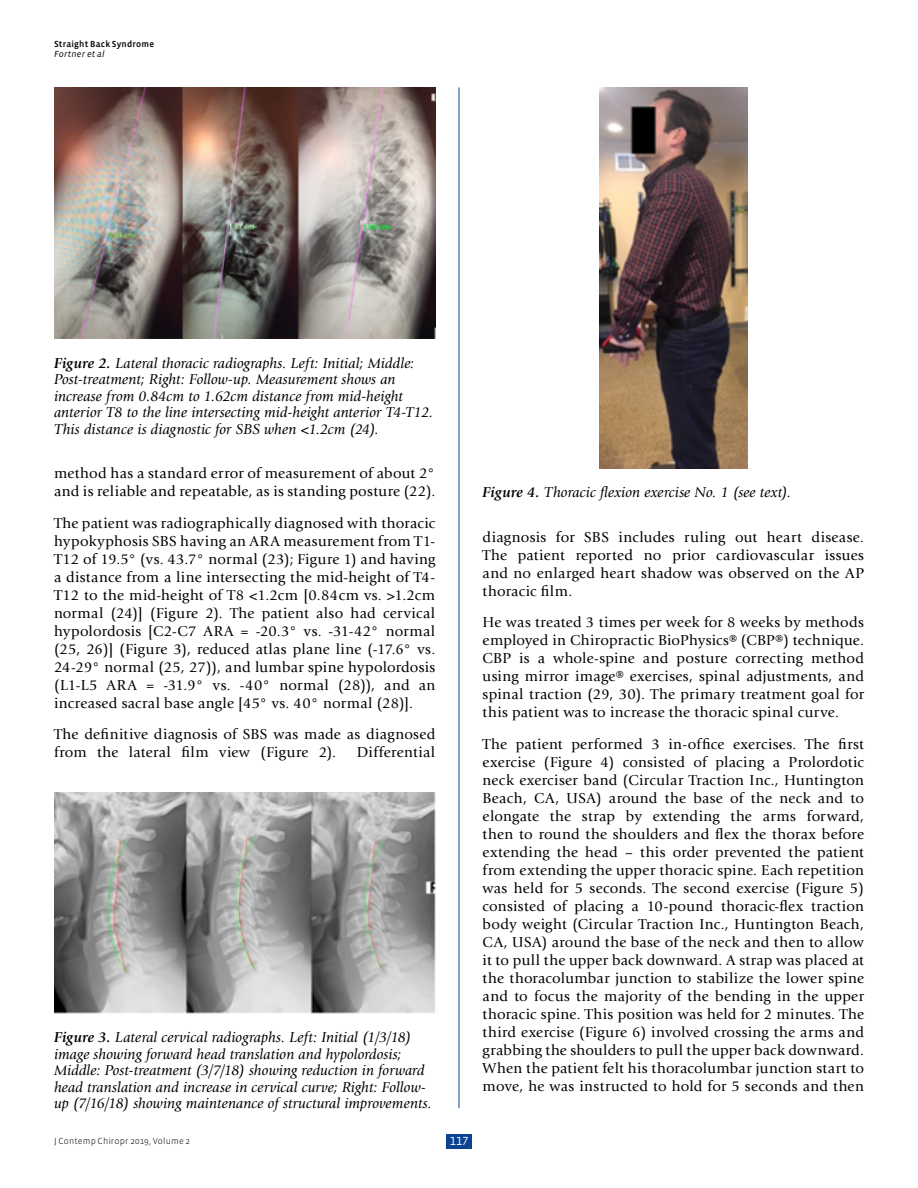
<style>
.page{position:relative;width:918px;height:1188px;background:#fff}
.page>*{position:absolute;margin:0;border:0;box-sizing:border-box;transform-origin:0 0}
.t1{font:15px/18px "Giovanni Std";letter-spacing:.02em;color:#000;text-align:justify}
.t2{font:italic 15px/16.5px "Giovanni Std";letter-spacing:.005em;color:#000}
.t3{font:12px "Vista Sans OT";color:#fff}
.t4{font:300 9px "Vista Sans OT";letter-spacing:.02em;color:#000}
.t5{font:500 9px "Vista Sans OT";letter-spacing:.02em;color:#000}
.t6{font:italic 9px "Vista Sans OT";letter-spacing:.025em;color:#000}
.s1{font-weight:700}
</style>
<div class="page">
<hr style="left:459px;top:87px;width:1px;height:1021px;background:#0b4393">
<div style="left:447px;top:1134px;width:25px;height:14px;background:#0b4393"></div>
<img style="left:54px;top:87px;width:381px;height:252px">
<img style="left:54px;top:793px;width:381px;height:220px">
<img style="left:599px;top:87px;width:149px;height:381px">
<p class="t5" style="left:54px;top:39px;width:102px">Straight Back Syndrome</p>
<p class="t6" style="left:54px;top:49px;width:52px">Fortner et al</p>
<p class="t2" style="left:54px;top:355px;width:381px"><span class="s1">Figure 2.</span> Lateral thoracic radiographs. Left: Initial; Middle:<br>Post-treatment; Right: Follow-up. Measurement shows an increase from 0.84cm to 1.62cm distance from mid-height anterior T8 to the line intersecting mid-height anterior T4-T12.<br>This distance is diagnostic for SBS when &lt;1.2cm (24).</p>
<p class="t1" style="left:54px;top:465px;width:383px">method has a standard error of measurement of about 2° and is reliable and repeatable, as is standing posture (22).</p>
<p class="t1" style="left:54px;top:514px;width:383px">The patient was radiographically diagnosed with thoracic hypokyphosis SBS having an ARA measurement from T1- T12 of 19.5° (vs. 43.7° normal (23); Figure 1) and having a distance from a line intersecting the mid-height of T4- T12 to the mid-height of T8 &lt;1.2cm [0.84cm vs. &gt;1.2cm normal (24)] (Figure 2). The patient also had cervical hypolordosis [C2-C7 ARA = -20.3° vs. -31-42° normal (25, 26)] (Figure 3), reduced atlas plane line (-17.6° vs.<br>24-29° normal (25, 27)), and lumbar spine hypolordosis (L1-L5 ARA = -31.9° vs. -40° normal (28)), and an increased sacral base angle [45° vs. 40° normal (28)].</p>
<p class="t1" style="left:54px;top:726px;width:383px">The definitive diagnosis of SBS was made as diagnosed from the lateral film view (Figure 2).</p>
<p class="t1" style="left:357px;top:744px;width:80px">Differential</p>
<p class="t2" style="left:54px;top:1029px;width:380px"><span class="s1">Figure 3.</span> Lateral cervical radiographs. Left: Initial (1/3/18) image showing forward head translation and hypolordosis; Middle: Post-treatment (3/7/18) showing reduction in forward head translation and increase in cervical curve; Right: Follow&shy;up (7/16/18) showing maintenance of structural improvements.</p>
<p class="t4" style="left:54px;top:1136px;width:138px">J Contemp Chiropr 2019, Volume 2</p>
<p class="t2" style="left:483px;top:484px;width:310px"><span class="s1">Figure 4.</span> Thoracic flexion exercise No. 1 (see text).</p>
<p class="t1" style="left:483px;top:528px;width:383px">diagnosis for SBS includes ruling out heart disease.<br>The patient reported no prior cardiovascular issues and no enlarged heart shadow was observed on the AP thoracic film.</p>
<p class="t1" style="left:483px;top:614px;width:383px">He was treated 3 times per week for 8 weeks by methods employed in Chiropractic BioPhysics® (CBP®) technique.<br>CBP is a whole-spine and posture correcting method using mirror image® exercises, spinal adjustments, and spinal traction (29, 30). The primary treatment goal for this patient was to increase the thoracic spinal curve.</p>
<p class="t1" style="left:483px;top:735px;width:383px">The patient performed 3 in-office exercises. The first exercise (Figure 4) consisted of placing a Prolordotic neck exerciser band (Circular Traction Inc., Huntington Beach, CA, USA) around the base of the neck and to elongate the strap by extending the arms forward, then to round the shoulders and flex the thorax before extending the head – this order prevented the patient from extending the upper thoracic spine. Each repetition was held for 5 seconds. The second exercise (Figure 5) consisted of placing a 10-pound thoracic-flex traction body weight (Circular Traction Inc., Huntington Beach, CA, USA) around the base of the neck and then to allow it to pull the upper back downward. A strap was placed at the thoracolumbar junction to stabilize the lower spine and to focus the majority of the bending in the upper thoracic spine. This position was held for 2 minutes. The third exercise (Figure 6) involved crossing the arms and grabbing the shoulders to pull the upper back downward.<br>When the patient felt his thoracolumbar junction start to move, he was instructed to hold for 5 seconds and then</p>
<p class="t3" style="left:450px;top:1135px;width:20px">117</p>
</div>
